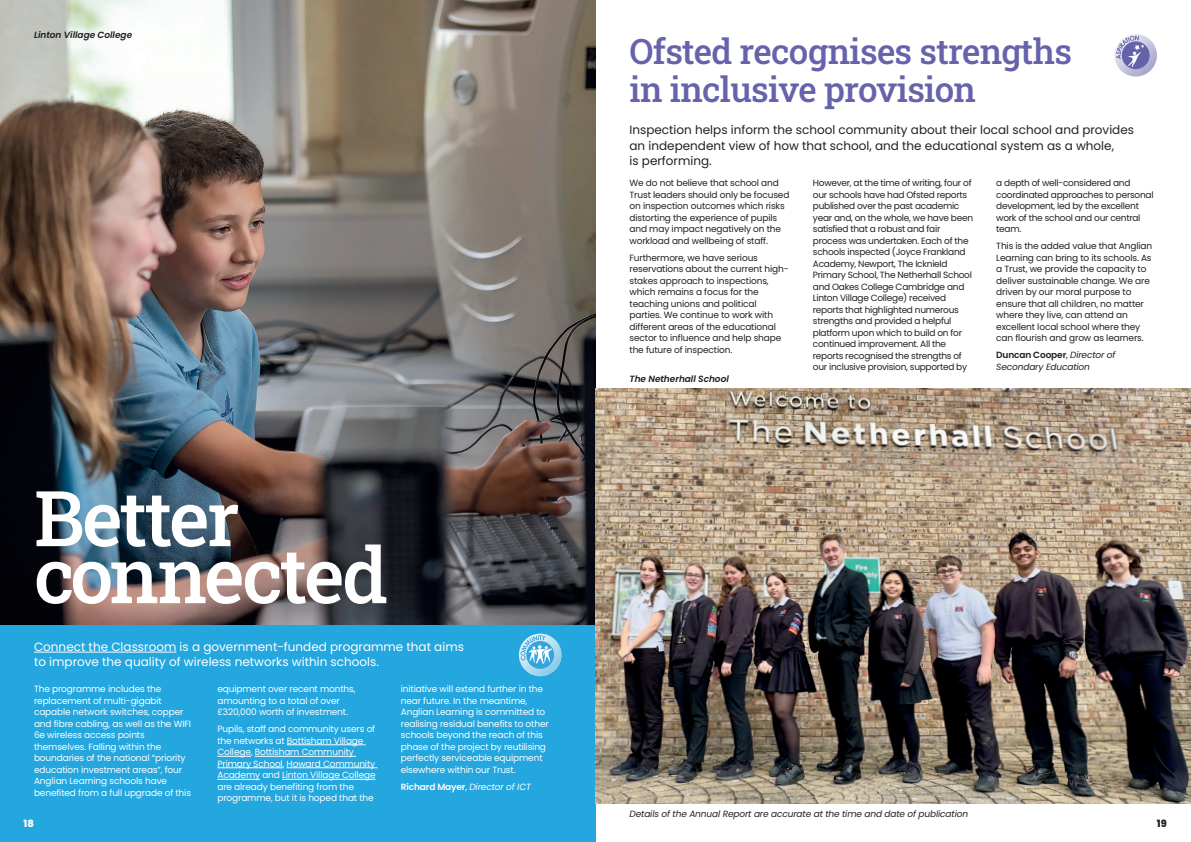
<style>
.page{position:relative;width:1191px;height:842px;background:#fff}
.page>*{position:absolute;margin:0;border:0;box-sizing:border-box;transform-origin:0 0}
.t1{font:500 77px "Roboto Slab";letter-spacing:-.035em;color:#fff}
.t2{font:500 35px/38px "Roboto Slab";letter-spacing:-.02em;color:#6663ac}
.t3{font:12px/15.5px "Poppins";color:#231f20}
.t4{font:12px/15.5px "Poppins";color:#fff}
.t5{font:800 10px "Poppins";color:#231f20}
.t6{font:800 10px "Poppins";color:#fff}
.t7{font:9px/11.5px "Poppins";letter-spacing:-.015em;color:#231f20}
.t8{font:9px/11.5px "Poppins";letter-spacing:-.015em;color:#fff}
.t9{font:italic 9px/11.5px "Poppins";letter-spacing:-.015em;color:#231f20}
.t10{font:italic 600 9px "Poppins";letter-spacing:-.005em;color:#231f20}
.t11{font:italic 9px "Poppins";letter-spacing:-.015em;color:#fff}
.s1{font-weight:600;font-style:normal}
.s2{font-style:normal}
</style>
<div class="page">
<div style="left:0;top:614px;width:595px;height:228px;background:#24a6df"></div>
<img style="left:0;top:0;width:595px;height:625px">
<hr style="left:34px;top:652px;width:142px;height:1px;background:#fff">
<hr style="left:287px;top:744px;width:76px;height:1px;background:#fff">
<hr style="left:217px;top:756px;width:34px;height:1px;background:#fff">
<hr style="left:255px;top:756px;width:99px;height:1px;background:#fff">
<hr style="left:217px;top:767px;width:66px;height:1px;background:#fff">
<hr style="left:287px;top:767px;width:88px;height:1px;background:#fff">
<hr style="left:217px;top:779px;width:43px;height:1px;background:#fff">
<hr style="left:282px;top:779px;width:93px;height:1px;background:#fff">
<svg style="left:519px;top:634px;width:42px;height:42px"></svg>
<div style="left:526px;top:641px;width:28px;height:28px;background:#33a5dc;border-radius:50%"></div>
<svg style="left:520px;top:635px;width:32px;height:29px"></svg>
<svg style="left:1114px;top:34px;width:43px;height:43px"></svg>
<div style="left:1121px;top:41px;width:28px;height:28px;background:#6562aa;border-radius:50%"></div>
<svg style="left:1116px;top:36px;width:28px;height:32px"></svg>
<img style="left:595px;top:388px;width:596px;height:416px">
<p class="t10" style="left:34px;top:28px;width:100px">Linton Village College</p>
<p class="t1" style="left:34px;top:465px;width:207px">Better</p>
<p class="t1" style="left:34px;top:522px;width:355px">connected</p>
<p class="t4" style="left:34px;top:639px;width:431px">Connect the Classroom is a government-funded programme that aims to improve the quality of wireless networks within schools.</p>
<p class="t8" style="left:34px;top:683px;width:158px">The programme includes the replacement of multi-gigabit capable network switches, copper and fibre cabling, as well as the WIFI<br>6e wireless access points themselves. Falling within the boundaries of the national “priority education investment areas”, four<br>Anglian Learning schools have benefited from a full upgrade of this</p>
<p class="t8" style="left:217px;top:683px;width:140px">equipment over recent months, amounting to a total of over £320,000 worth of investment.</p>
<p class="t8" style="left:401px;top:683px;width:150px">initiative will extend further in the near future. In the meantime, Anglian Learning is committed to realising residual benefits to other schools beyond the reach of this phase of the project by reutilising perfectly serviceable equipment elsewhere within our Trust.</p>
<p class="t11" style="left:401px;top:780px;width:132px"><span class="s1">Richard Mayer</span><span class="s2">,</span> Director of ICT</p>
<p class="t8" style="left:217px;top:723px;width:160px">Pupils, staff and community users of the networks at Bottisham Village College, Bottisham Community Primary School, Howard Community Academy and Linton Village College are already benefiting from the programme, but it is hoped that the</p>
<p class="t6" style="left:24px;top:816px;width:12px">18</p>
<p class="t2" style="left:629px;top:31px;width:444px">Ofsted recognises strengths in inclusive provision</p>
<p class="t3" style="left:629px;top:122px;width:506px">Inspection helps inform the school community about their local school and provides an independent view of how that school, and the educational system as a whole,<br>is performing.</p>
<p class="t7" style="left:629px;top:177px;width:161px">We do not believe that school and Trust leaders should only be focused on inspection outcomes which risks distorting the experience of pupils and may impact negatively on the workload and wellbeing of staff.</p>
<p class="t7" style="left:629px;top:252px;width:161px">Furthermore, we have serious reservations about the current high&shy;stakes approach to inspections, which remains a focus for the teaching unions and political parties. We continue to work with different areas of the educational sector to influence and help shape the future of inspection.</p>
<p class="t7" style="left:813px;top:177px;width:162px">However, at the time of writing, four of our schools have had Ofsted reports published over the past academic year and, on the whole, we have been satisfied that a robust and fair process was undertaken. Each of the schools inspected (Joyce Frankland Academy, Newport, The Icknield Primary School, The Netherhall School and Oakes College Cambridge and Linton Village College) received reports that highlighted numerous strengths and provided a helpful platform upon which to build on for continued improvement. All the reports recognised the strengths of our inclusive provision, supported by</p>
<p class="t7" style="left:996px;top:177px;width:159px">a depth of well-considered and coordinated approaches to personal development, led by the excellent work of the school and our central team.</p>
<p class="t7" style="left:996px;top:240px;width:157px">This is the added value that Anglian Learning can bring to its schools. As a Trust, we provide the capacity to deliver sustainable change. We are driven by our moral purpose to ensure that all children, no matter where they live, can attend an excellent local school where they can flourish and grow as learners.</p>
<p class="t9" style="left:996px;top:350px;width:121px"><span class="s1">Duncan Cooper</span><span class="s2">,</span> Director of<br>Secondary Education</p>
<p class="t10" style="left:629px;top:373px;width:101px">The Netherhall School</p>
<p class="t9" style="left:629px;top:808px;width:340px">Details of the Annual Report are accurate at the time and date of publication</p>
<p class="t5" style="left:1157px;top:816px;width:11px">19</p>
</div>
